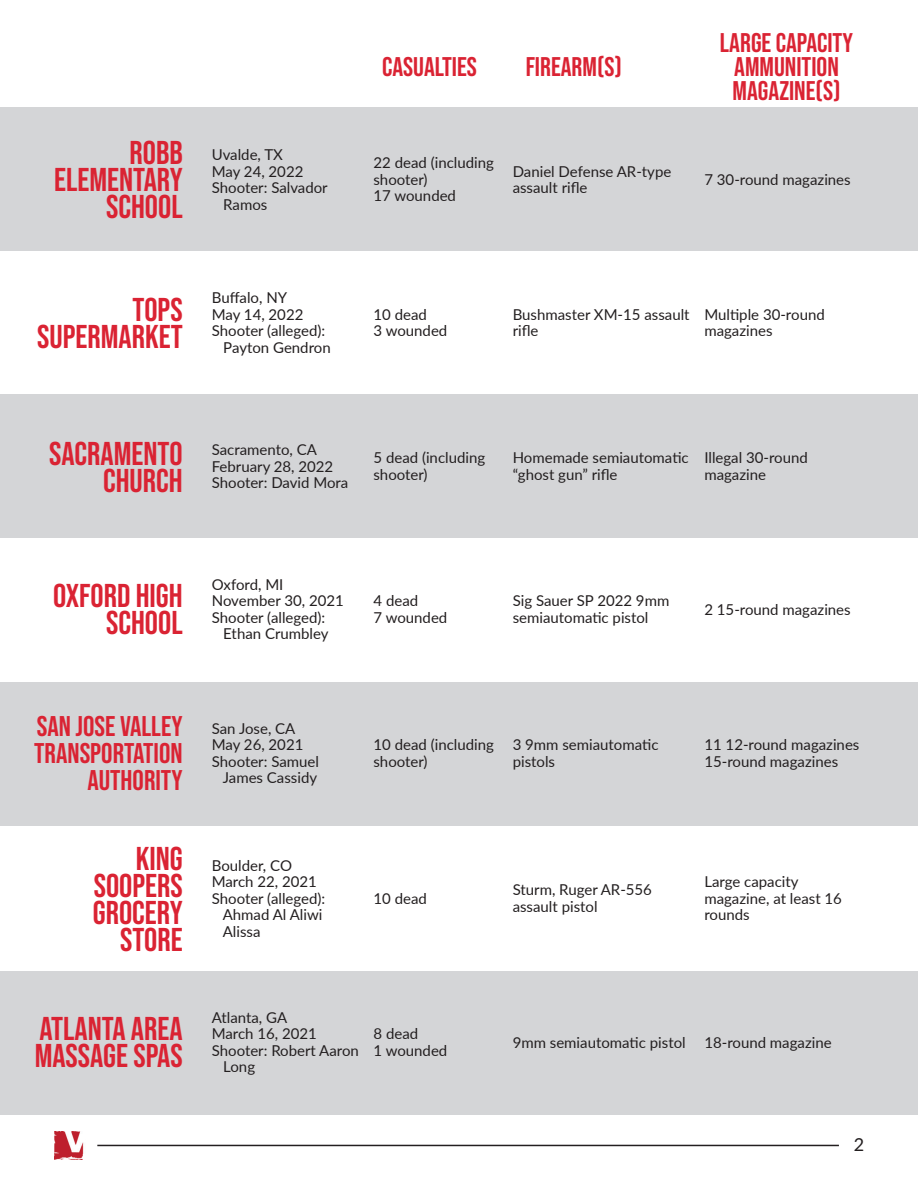
<style>
.page{position:relative;width:918px;height:1188px;background:#fff}
.page>*{position:absolute;margin:0;border:0;box-sizing:border-box;transform-origin:0 0}
.t1{font:33px/27px "Bebas Neue";color:#da2333;text-align:right}
.t2{font:28.5px/27px "Bebas Neue";color:#da2333;text-align:right}
.t3{font:27px/24px "Bebas Neue";color:#da2333;text-align:center}
.t4{font:18px "Lato";color:#231f20}
.t5{font:15px/16.5px "Lato";color:#231f20}
</style>
<div class="page">
<div style="left:0;top:107px;width:918px;height:143px;background:#d4d5d7"></div>
<div style="left:0;top:394px;width:918px;height:144px;background:#d4d5d7"></div>
<div style="left:0;top:682px;width:918px;height:144px;background:#d4d5d7"></div>
<div style="left:0;top:971px;width:918px;height:143px;background:#d4d5d7"></div>
<hr style="left:97px;top:1145px;width:742px;height:1px;background:#231f20">
<img style="left:54px;top:1131px;width:30px;height:29px">
<h1 class="t1" style="left:54px;top:139px;width:130px">ROBB<br>ELEMENTARY<br>SCHOOL</h1>
<p class="t5" style="left:212px;top:146px;width:73px">Uvalde, TX</p>
<p class="t5" style="left:212px;top:162px;width:93px">May 24, 2022</p>
<p class="t5" style="left:212px;top:179px;width:117px">Shooter: Salvador</p>
<p class="t5" style="left:223px;top:195px;width:46px">Ramos</p>
<h1 class="t1" style="left:37px;top:296px;width:147px">TOPS<br>SUPERMARKET</h1>
<p class="t5" style="left:212px;top:289px;width:77px">Buffalo, NY</p>
<p class="t5" style="left:212px;top:306px;width:93px">May 14, 2022</p>
<p class="t5" style="left:212px;top:322px;width:115px">Shooter (alleged):</p>
<p class="t5" style="left:223px;top:339px;width:109px">Payton Gendron</p>
<h3 class="t3" style="left:382px;top:55px;width:96px">CASUALTIES</h3>
<h3 class="t3" style="left:526px;top:55px;width:98px">FIREARM(S)</h3>
<h3 class="t3" style="left:720px;top:31px;width:135px">LARGE CAPACITY<br>AMMUNITION<br>MAGAZINE(S)</h3>
<p class="t5" style="left:374px;top:154px;width:122px">22 dead (including shooter)<br>17 wounded</p>
<p class="t5" style="left:513px;top:162px;width:160px">Daniel Defense AR-type assault rifle</p>
<p class="t5" style="left:704px;top:171px;width:148px">7 30-round magazines</p>
<p class="t5" style="left:374px;top:306px;width:75px">10 dead<br>3 wounded</p>
<p class="t5" style="left:513px;top:306px;width:178px">Bushmaster XM-15 assault rifle</p>
<p class="t5" style="left:704px;top:306px;width:122px">Multiple 30-round magazines</p>
<h1 class="t1" style="left:49px;top:439px;width:135px">SACRAMENTO<br>CHURCH</h1>
<p class="t5" style="left:212px;top:441px;width:138px">Sacramento, CA<br>February 28, 2022<br>Shooter: David Mora</p>
<p class="t5" style="left:374px;top:449px;width:113px">5 dead (including shooter)</p>
<p class="t5" style="left:513px;top:449px;width:178px">Homemade semiautomatic “ghost gun” rifle</p>
<p class="t5" style="left:704px;top:449px;width:105px">Illegal 30-round magazine</p>
<h1 class="t1" style="left:53px;top:582px;width:131px">OXFORD HIGH<br>SCHOOL</h1>
<p class="t5" style="left:212px;top:576px;width:134px">Oxford, MI<br>November 30, 2021<br>Shooter (alleged):</p>
<p class="t5" style="left:223px;top:625px;width:107px">Ethan Crumbley</p>
<p class="t5" style="left:374px;top:592px;width:75px">4 dead<br>7 wounded</p>
<p class="t5" style="left:513px;top:592px;width:158px">Sig Sauer SP 2022 9mm semiautomatic pistol</p>
<p class="t5" style="left:704px;top:600px;width:148px">2 15-round magazines</p>
<h2 class="t2" style="left:34px;top:713px;width:150px">SAN JOSE VALLEY<br>TRANSPORTATION<br>AUTHORITY</h2>
<p class="t5" style="left:212px;top:720px;width:85px">San Jose, CA</p>
<p class="t5" style="left:212px;top:736px;width:93px">May 26, 2021</p>
<p class="t5" style="left:212px;top:753px;width:109px">Shooter: Samuel</p>
<p class="t5" style="left:223px;top:769px;width:96px">James Cassidy</p>
<h1 class="t1" style="left:93px;top:844px;width:91px">KING<br>SOOPERS<br>GROCERY<br>STORE</h1>
<p class="t5" style="left:212px;top:856px;width:82px">Boulder, CO</p>
<p class="t5" style="left:212px;top:873px;width:107px">March 22, 2021</p>
<p class="t5" style="left:212px;top:889px;width:115px">Shooter (alleged):</p>
<p class="t5" style="left:223px;top:906px;width:101px">Ahmad Al Aliwi</p>
<p class="t5" style="left:223px;top:922px;width:39px">Alissa</p>
<p class="t5" style="left:374px;top:736px;width:122px">10 dead (including shooter)</p>
<p class="t5" style="left:513px;top:736px;width:147px">3 9mm semiautomatic pistols</p>
<p class="t5" style="left:704px;top:736px;width:157px">11 12-round magazines<br>15-round magazines</p>
<p class="t5" style="left:374px;top:889px;width:55px">10 dead</p>
<p class="t5" style="left:513px;top:881px;width:141px">Sturm, Ruger AR-556 assault pistol</p>
<p class="t5" style="left:704px;top:873px;width:139px">Large capacity magazine, at least 16 rounds</p>
<h1 class="t1" style="left:35px;top:1015px;width:149px;text-align:left">ATLANTA AREA<br>MASSAGE SPAS</h1>
<p class="t5" style="left:212px;top:1009px;width:77px">Atlanta, GA</p>
<p class="t5" style="left:212px;top:1025px;width:107px">March 16, 2021</p>
<p class="t5" style="left:212px;top:1042px;width:149px">Shooter: Robert Aaron</p>
<p class="t5" style="left:223px;top:1058px;width:33px">Long</p>
<p class="t5" style="left:374px;top:1025px;width:75px">8 dead<br>1 wounded</p>
<p class="t5" style="left:513px;top:1033px;width:321px">9mm semiautomatic pistol 18-round magazine</p>
<p class="t4" style="left:854px;top:1132px;width:12px">2</p>
</div>
